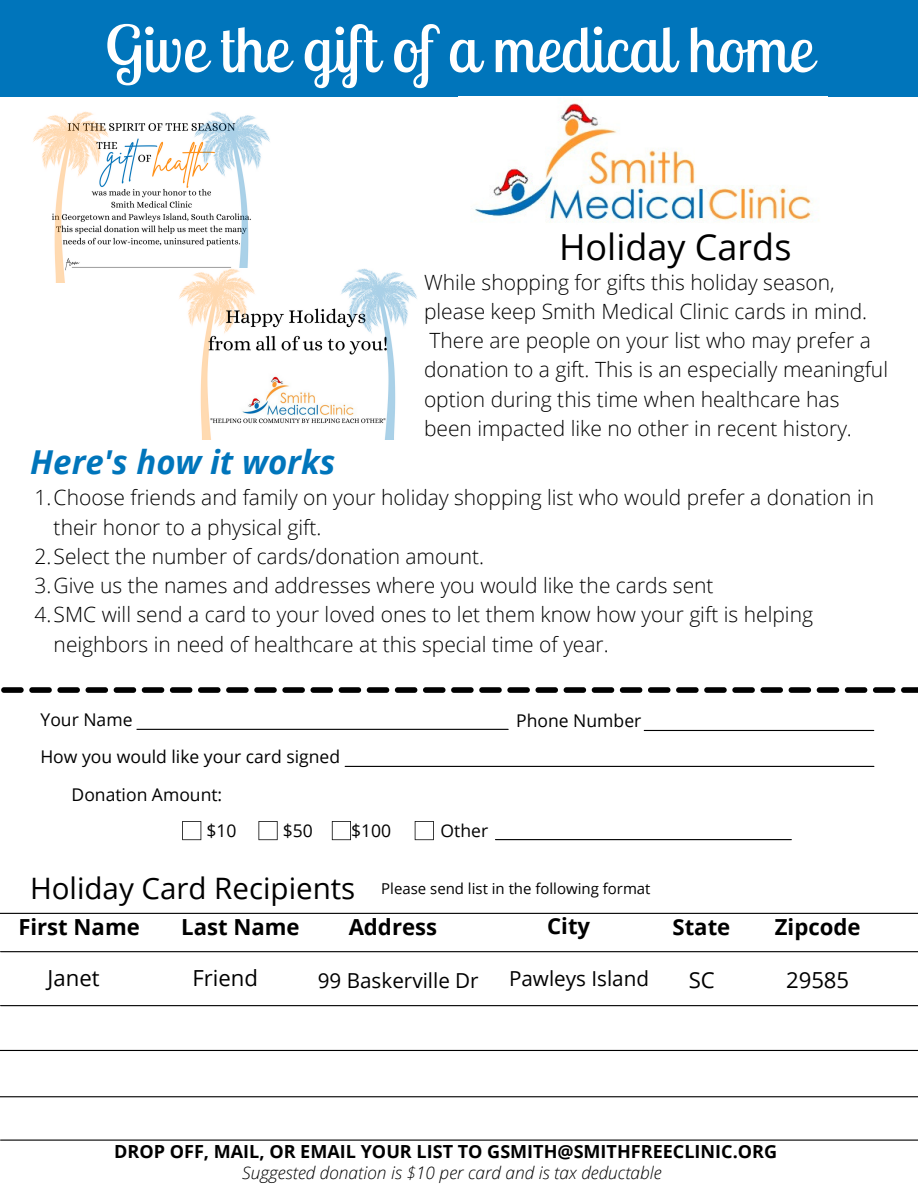
<style>
.page{position:relative;width:918px;height:1188px;background:#fff}
.page>*{position:absolute;margin:0;border:0;box-sizing:border-box;transform-origin:0 0}
.t1{font:64.2px "Lobster Two";color:#fff}
.t2{font:36px "Open Sans";color:#000}
.t3{font:italic 700 33px "Open Sans";color:#0075bb}
.t4{font:700 22.2px "Open Sans";color:#000}
.t5{font:22.2px "Open Sans";color:#000}
.t6{font:300 21px/29.2px "Open Sans";color:#000}
.t7{font:20.7px "Open Sans";color:#000}
.t8{font:700 18px "Open Sans";color:#000}
.t9{font:17.55px "Open Sans";color:#000}
.t10{font:italic 300 17.25px "Open Sans";color:#000}
.t11{font:15px "Open Sans";color:#000}
.s1{font-size:29.55px}
</style>
<div class="page">
<div style="left:0;top:0;width:918px;height:97px;background:#0075bb"></div>
<img style="left:459px;top:96px;width:369px;height:127px">
<hr style="left:644px;top:730px;width:230px;height:1px;background:#000">
<hr style="left:137px;top:729px;width:371px;height:1px;background:#000">
<svg style="left:182px;top:821px;width:19px;height:19px"></svg>
<svg style="left:258px;top:821px;width:20px;height:19px"></svg>
<svg style="left:332px;top:821px;width:19px;height:19px"></svg>
<svg style="left:415px;top:821px;width:19px;height:19px"></svg>
<hr style="left:495px;top:839px;width:296px;height:1px;background:#000">
<svg style="left:1px;top:687px;width:917px;height:6px"></svg>
<hr style="left:345px;top:766px;width:529px;height:1px;background:#000">
<hr style="left:0;top:913px;width:918px;height:1px;background:#000">
<hr style="left:1px;top:951px;width:917px;height:1px;background:#000">
<hr style="left:1px;top:1005px;width:917px;height:1px;background:#000">
<hr style="left:0;top:1050px;width:918px;height:1px;background:#000">
<hr style="left:0;top:1096px;width:918px;height:1px;background:#000">
<hr style="left:1px;top:1140px;width:917px;height:1px;background:#000">
<img style="left:33px;top:112px;width:237px;height:171px">
<img style="left:179px;top:268px;width:238px;height:171px">
<h1 class="t1" style="left:105px;top:8px;width:709px">Give the gift of a medical home</h1>
<h3 class="t3" style="left:30px;top:438px;width:307px">Here's how it works</h3>
<h2 class="t2" style="left:559px;top:222px;width:234px">Holiday Cards</h2>
<p class="t6" style="left:424px;top:267px;width:466px">While shopping for gifts this holiday season, please keep Smith Medical Clinic cards in mind.<br>There are people on your list who may prefer a donation to a gift. This is an especially meaningful option during this time when healthcare has been impacted like no other in recent history.</p>
<p class="t6" style="left:35px;top:483px;width:841px">1.Choose friends and family on your holiday shopping list who would prefer a donation in</p>
<p class="t6" style="left:54px;top:512px;width:269px">their honor to a physical gift.</p>
<p class="t6" style="left:35px;top:541px;width:451px">2.Select the number of cards/donation amount.</p>
<p class="t6" style="left:35px;top:570px;width:681px">3.Give us the names and addresses where you would like the cards sent</p>
<p class="t6" style="left:35px;top:600px;width:780px">4.SMC will send a card to your loved ones to let them know how your gift is helping</p>
<p class="t6" style="left:54px;top:629px;width:557px">neighbors in need of healthcare at this special time of year.</p>
<p class="t9" style="left:41px;top:707px;width:93px">Your Name</p>
<p class="t9" style="left:516px;top:708px;width:127px">Phone Number</p>
<p class="t9" style="left:40px;top:744px;width:301px">How you would like your card signed</p>
<p class="t9" style="left:72px;top:783px;width:152px">Donation Amount:</p>
<p class="t9" style="left:441px;top:819px;width:49px">Other</p>
<p class="t11" style="left:30px;top:878px;width:622px"><span class="s1">Holiday Card Recipients</span> Please send list in the following format</p>
<p class="t9" style="left:206px;top:819px;width:32px">$10</p>
<p class="t9" style="left:283px;top:819px;width:32px">$50</p>
<p class="t9" style="left:351px;top:819px;width:42px">$100</p>
<p class="t4" style="left:547px;top:911px;width:45px">City</p>
<p class="t7" style="left:509px;top:964px;width:141px">Pawleys Island</p>
<p class="t4" style="left:18px;top:912px;width:123px">First Name</p>
<p class="t4" style="left:181px;top:912px;width:120px">Last Name</p>
<p class="t4" style="left:349px;top:912px;width:90px">Address</p>
<p class="t4" style="left:673px;top:912px;width:59px">State</p>
<p class="t4" style="left:775px;top:912px;width:87px">Zipcode</p>
<p class="t5" style="left:48px;top:963px;width:54px">Janet</p>
<p class="t5" style="left:192px;top:963px;width:67px">Friend</p>
<p class="t7" style="left:318px;top:966px;width:162px">99 Baskerville Dr</p>
<p class="t5" style="left:689px;top:964px;width:28px">SC</p>
<p class="t5" style="left:786px;top:964px;width:65px">29585</p>
<p class="t8" style="left:114px;top:1139px;width:665px">DROP OFF, MAIL, OR EMAIL YOUR LIST TO GSMITH@SMITHFREECLINIC.ORG</p>
<p class="t10" style="left:242px;top:1160px;width:421px">Suggested donation is $10 per card and is tax deductable</p>
</div>
